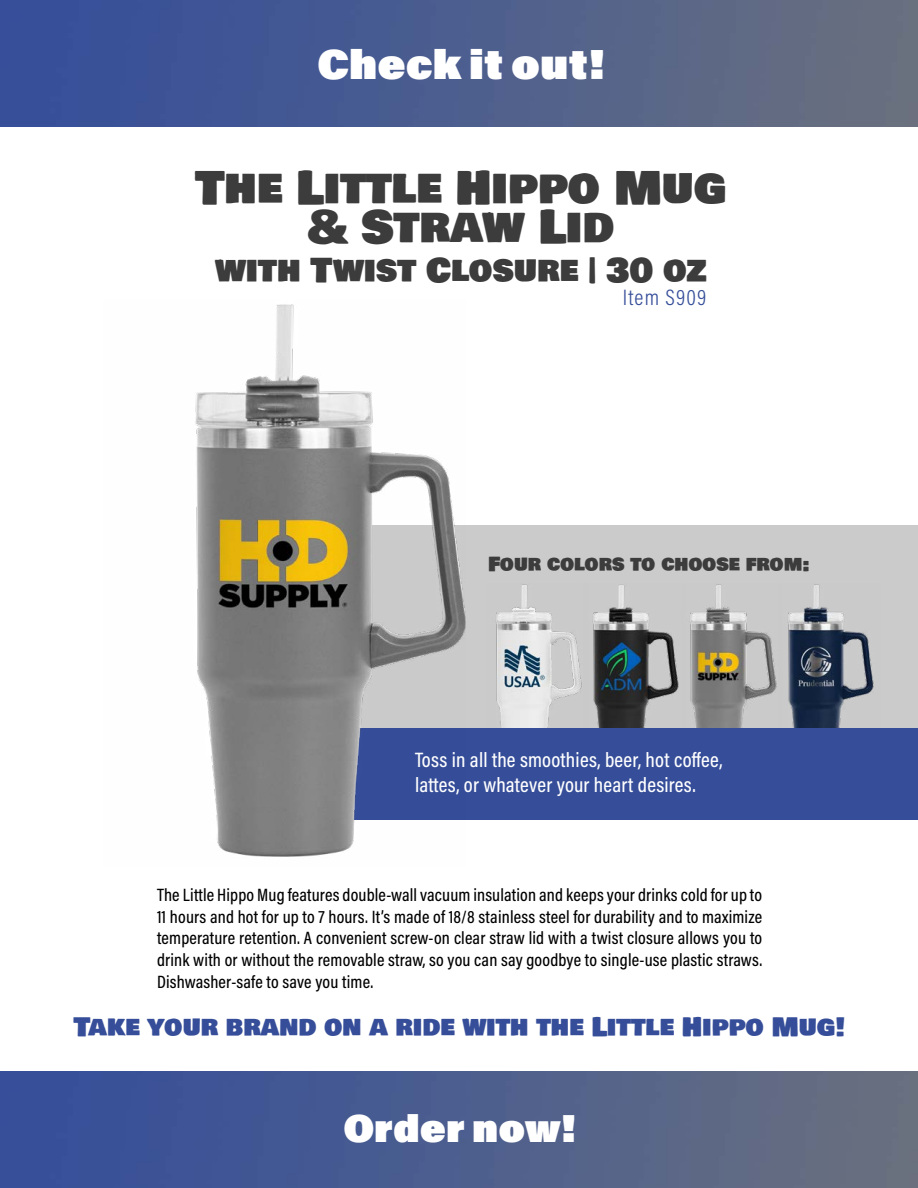
<style>
.page{position:relative;width:918px;height:1188px;background:#fff}
.page>*{position:absolute;margin:0;border:0;box-sizing:border-box;transform-origin:0 0}
.t1{font:45px/39px "Bowlby One SC";color:#3c3c3c;text-align:center}
.t2{font:42px "Acumin Variable Concept";letter-spacing:.005em;color:#fff}
.t3{font:39px "Acumin Variable Concept";color:#fff}
.t4{font:33px "Bowlby One SC";color:#3c3c3c}
.t5{font:25.5px "Bowlby One SC";color:#364e99}
.t6{font:300 22.5px "Acumin Pro Cond";letter-spacing:.05em;color:#364e99}
.t7{font:500 21px/25.2px "Acumin Pro Cond";letter-spacing:.01em;color:#fff}
.t8{font:19.5px "Bowlby One SC";color:#3c3c3c}
.t9{font:500 18px/21.6px "Acumin Pro Cond";letter-spacing:.01em;color:#000;text-align:justify}
</style>
<div class="page">
<div style="left:341px;top:525px;width:577px;height:295px;background:#cbcbcb"></div>
<img style="left:496px;top:584px;width:86px;height:144px">
<img style="left:593px;top:584px;width:86px;height:144px">
<img style="left:690px;top:584px;width:87px;height:144px">
<img style="left:788px;top:584px;width:86px;height:144px">
<img style="left:1px;top:1071px;width:917px;height:117px">
<img style="left:0;top:0;width:918px;height:126px">
<div style="left:313px;top:728px;width:605px;height:92px;background:#364e99"></div>
<img style="left:195px;top:304px;width:270px;height:553px">
<h2 class="t2" style="left:318px;top:36px;width:289px">Check it out!</h2>
<h1 class="t1" style="left:196px;top:169px;width:533px">The Little Hippo Mug &amp; Straw Lid</h1>
<h3 class="t4" style="left:216px;top:246px;width:493px">with Twist Closure | 30 oz</h3>
<p class="t6" style="left:623px;top:283px;width:85px">Item S909</p>
<p class="t8" style="left:488px;top:549px;width:323px">Four colors to choose from:</p>
<p class="t7" style="left:415px;top:746px;width:309px">Toss in all the smoothies, beer, hot coffee, lattes, or whatever your heart desires.</p>
<p class="t9" style="left:157px;top:884px;width:607px">The Little Hippo Mug features double-wall vacuum insulation and keeps your drinks cold for up to 11 hours and hot for up to 7 hours. It’s made of 18/8 stainless steel for durability and to maximize temperature retention. A convenient screw-on clear straw lid with a twist closure allows you to drink with or without the removable straw, so you can say goodbye to single-use plastic straws.<br>Dishwasher-safe to save you time.</p>
<h3 class="t5" style="left:74px;top:1008px;width:773px">Take your brand on a ride with the Little Hippo Mug!</h3>
<h3 class="t3" style="left:343px;top:1101px;width:234px">Order now!</h3>
</div>
